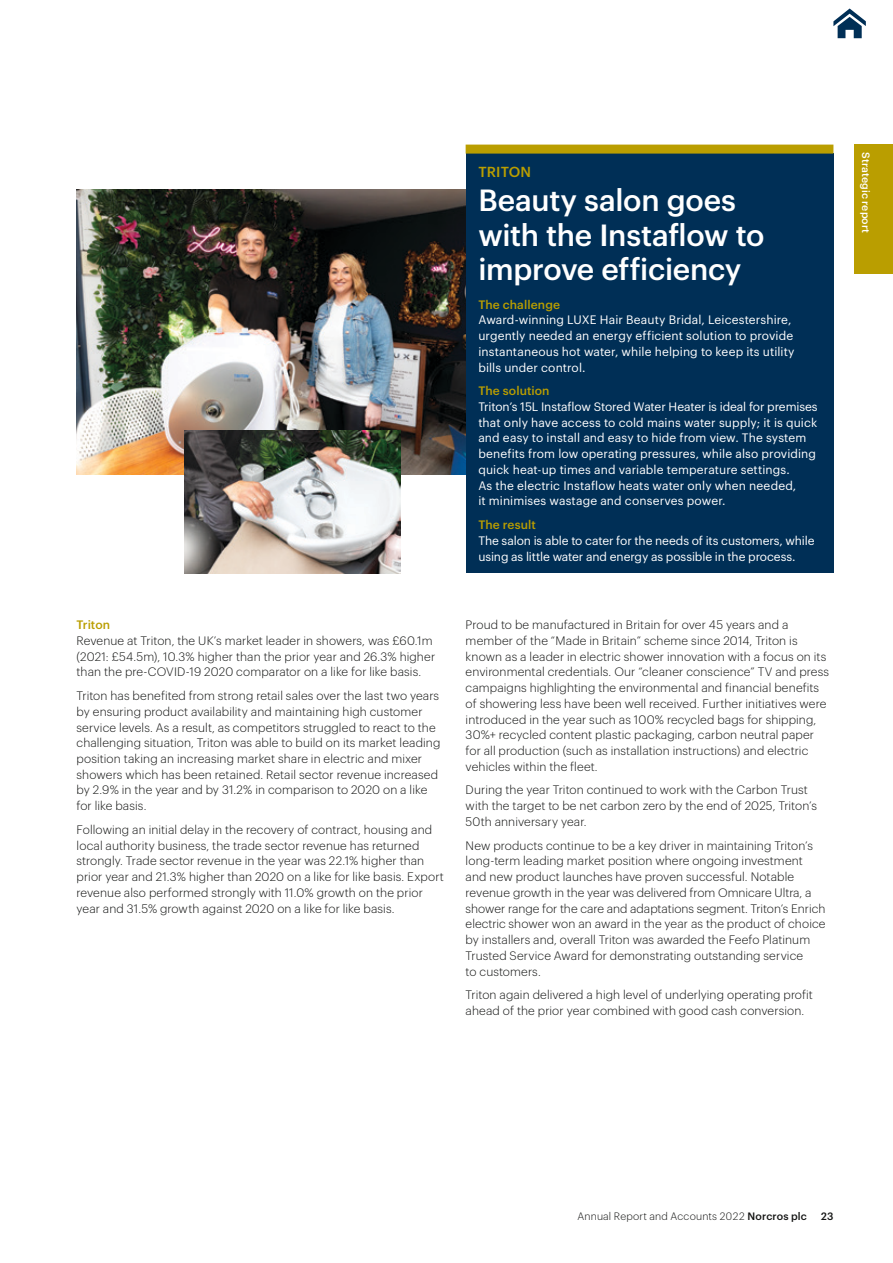
<style>
.page{position:relative;width:893px;height:1263px;background:#fff}
.page>*{position:absolute;margin:0;border:0;box-sizing:border-box;transform-origin:0 0}
.t1{font:500 30px/34.5px "Graphik";letter-spacing:-.01em;color:#fff}
.t2{font:500 14.25px "Graphik";letter-spacing:.005em;color:#ba9e00}
.t3{font:300 12px/15.8px "Graphik";letter-spacing:.01em;color:#131413}
.t4{font:12px/15.8px "Graphik";letter-spacing:.005em;color:#fff}
.t5{font:500 12px "Graphik";letter-spacing:.01em;color:#ba9e00}
.t6{font:300 10.5px "Graphik";letter-spacing:.015em;color:#131413}
.t7{font:500 10.5px "Graphik";letter-spacing:.01em;color:#fff}
.t8{font:500 10.5px "Graphik";color:#131413}
.s1{font-weight:500}
</style>
<div class="page">
<div style="left:855px;top:145px;width:38px;height:129px;background:#ba9e00"></div>
<img style="left:77px;top:189px;width:389px;height:285px">
<img style="left:185px;top:431px;width:216px;height:142px">
<div style="left:466px;top:154px;width:367px;height:419px;background:#002f56"></div>
<div style="left:466px;top:145px;width:367px;height:9px;background:#ba9e00"></div>
<svg style="left:833px;top:9px;width:33px;height:29px"></svg>
<p class="t2" style="left:478px;top:161px;width:54px">TRITON</p>
<h1 class="t1" style="left:478px;top:180px;width:288px">Beauty salon goes with the Instaflow to improve efficiency</h1>
<p class="t5" style="left:478px;top:295px;width:83px">The challenge</p>
<p class="t4" style="left:478px;top:311px;width:318px">Award-winning LUXE Hair Beauty Bridal, Leicestershire, urgently needed an energy efficient solution to provide instantaneous hot water, while helping to keep its utility bills under control.</p>
<p class="t5" style="left:478px;top:382px;width:73px">The solution</p>
<p class="t4" style="left:478px;top:398px;width:341px">Triton’s 15L Instaflow Stored Water Heater is ideal for premises that only have access to cold mains water supply; it is quick and easy to install and easy to hide from view. The system benefits from low operating pressures, while also providing quick heat-up times and variable temperature settings.<br>As the electric Instaflow heats water only when needed,<br>it minimises wastage and conserves power.</p>
<p class="t5" style="left:478px;top:515px;width:59px">The result</p>
<p class="t4" style="left:478px;top:531px;width:338px">The salon is able to cater for the needs of its customers, while using as little water and energy as possible in the process.</p>
<p class="t5" style="left:77px;top:616px;width:35px">Triton</p>
<p class="t3" style="left:77px;top:632px;width:360px">Revenue at Triton, the UK’s market leader in showers, was £60.1m (2021: £54.5m), 10.3% higher than the prior year and 26.3% higher than the pre-COVID-19 2020 comparator on a like for like basis.</p>
<p class="t3" style="left:77px;top:687px;width:365px">Triton has benefited from strong retail sales over the last two years by ensuring product availability and maintaining high customer service levels. As a result, as competitors struggled to react to the challenging situation, Triton was able to build on its market leading position taking an increasing market share in electric and mixer showers which has been retained. Retail sector revenue increased by 2.9% in the year and by 31.2% in comparison to 2020 on a like for like basis.</p>
<p class="t3" style="left:77px;top:821px;width:369px">Following an initial delay in the recovery of contract, housing and local authority business, the trade sector revenue has returned strongly. Trade sector revenue in the year was 22.1% higher than prior year and 21.3% higher than 2020 on a like for like basis. Export revenue also performed strongly with 11.0% growth on the prior year and 31.5% growth against 2020 on a like for like basis.</p>
<p class="t3" style="left:466px;top:616px;width:365px">Proud to be manufactured in Britain for over 45 years and a member of the “Made in Britain” scheme since 2014, Triton is known as a leader in electric shower innovation with a focus on its environmental credentials. Our “cleaner conscience” TV and press campaigns highlighting the environmental and financial benefits of showering less have been well received. Further initiatives were introduced in the year such as 100% recycled bags for shipping, 30%+ recycled content plastic packaging, carbon neutral paper for all production (such as installation instructions) and electric vehicles within the fleet.</p>
<p class="t3" style="left:466px;top:781px;width:353px">During the year Triton continued to work with the Carbon Trust with the target to be net carbon zero by the end of 2025, Triton’s<br>50th anniversary year.</p>
<p class="t3" style="left:466px;top:836px;width:361px">New products continue to be a key driver in maintaining Triton’s long-term leading market position where ongoing investment and new product launches have proven successful. Notable revenue growth in the year was delivered from Omnicare Ultra, a shower range for the care and adaptations segment. Triton’s Enrich electric shower won an award in the year as the product of choice by installers and, overall Triton was awarded the Feefo Platinum Trusted Service Award for demonstrating outstanding service<br>to customers.</p>
<p class="t3" style="left:466px;top:986px;width:349px">Triton again delivered a high level of underlying operating profit ahead of the prior year combined with good cash conversion.</p>
<p class="t7" style="left:874px;top:152px;width:83px;rotate:90deg">Strategic report</p>
<p class="t6" style="left:577px;top:1209px;width:231px">Annual Report and Accounts 2022 <span class="s1">Norcros plc</span></p>
<p class="t8" style="left:821px;top:1209px;width:14px">23</p>
</div>
